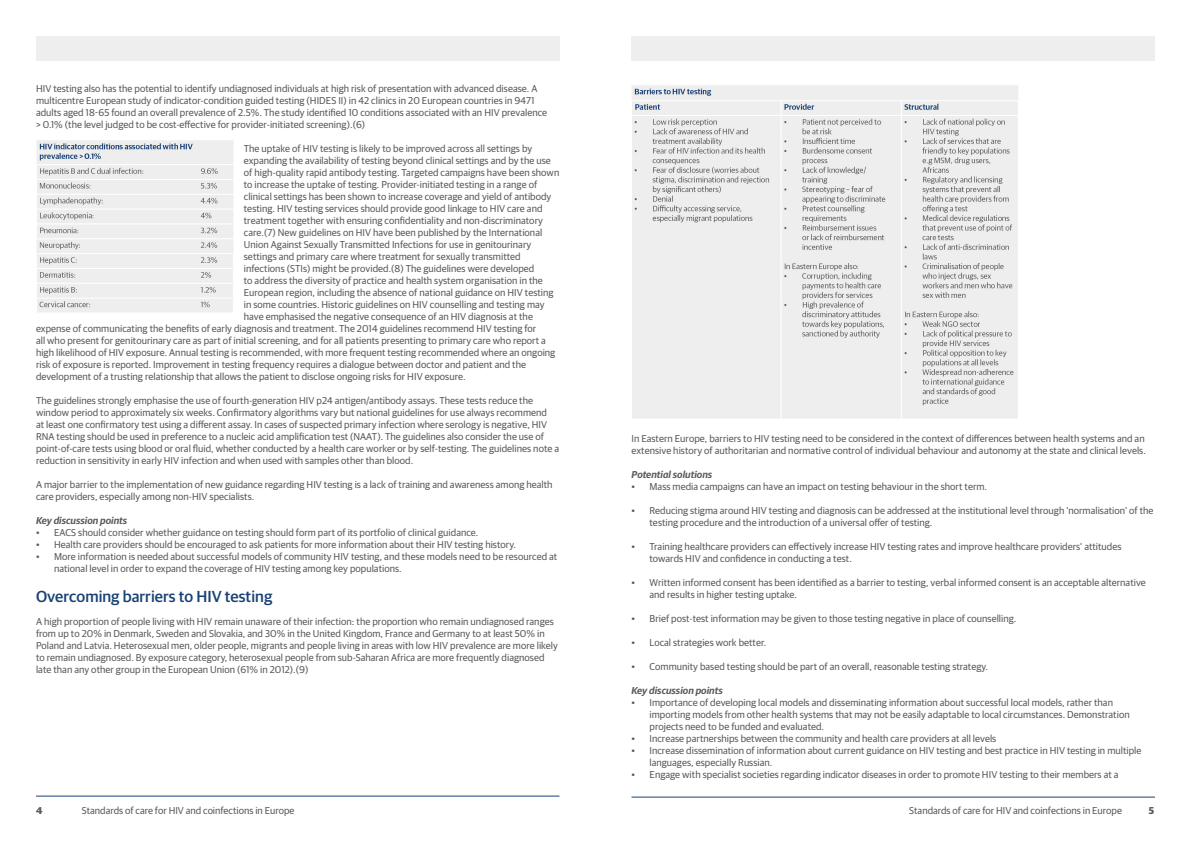
<style>
.page{position:relative;width:1191px;height:842px;background:#fff}
.page>*{position:absolute;margin:0;border:0;box-sizing:border-box;transform-origin:0 0}
.t1{font:500 16px "Guardian Sans";letter-spacing:.005em;color:#184275}
.t2{font:10px/12px "Guardian Sans";letter-spacing:.005em;color:#58595b}
.t3{font:italic 600 10px "Guardian Sans";letter-spacing:.005em;color:#58595b}
.t4{font:700 10px "Guardian Sans";color:#58595b}
</style>
<div class="page">
<hr style="left:36px;top:796px;width:523px;height:1px;background:#184275">
<hr style="left:631px;top:797px;width:524px;height:1px;background:#184275">
<div style="left:36px;top:36px;width:523px;height:24px;background:#efeeef"></div>
<img style="left:37px;top:140px;width:196px;height:172px">
<div style="left:631px;top:36px;width:524px;height:24px;background:#efeeef"></div>
<img style="left:632px;top:85px;width:386px;height:334px">
<p class="t2" style="left:36px;top:82px;width:513px">HIV testing also has the potential to identify undiagnosed individuals at high risk of presentation with advanced disease. A multicentre European study of indicator-condition guided testing (HIDES II) in 42 clinics in 20 European countries in 9471 adults aged 18-65 found an overall prevalence of 2.5%. The study identified 10 conditions associated with an HIV prevalence &gt; 0.1% (the level judged to be cost-effective for provider-initiated screening).(6)</p>
<p class="t2" style="left:244px;top:142px;width:290px">The uptake of HIV testing is likely to be improved across all settings by</p>
<p class="t2" style="left:244px;top:154px;width:308px">expanding the availability of testing beyond clinical settings and by the use</p>
<p class="t2" style="left:244px;top:166px;width:317px">of high-quality rapid antibody testing. Targeted campaigns have been shown</p>
<p class="t2" style="left:244px;top:178px;width:295px">to increase the uptake of testing. Provider-initiated testing in a range of</p>
<p class="t2" style="left:244px;top:190px;width:309px">clinical settings has been shown to increase coverage and yield of antibody</p>
<p class="t2" style="left:244px;top:202px;width:300px">testing. HIV testing services should provide good linkage to HIV care and</p>
<p class="t2" style="left:244px;top:214px;width:301px">treatment together with ensuring confidentiality and non-discriminatory</p>
<p class="t2" style="left:244px;top:226px;width:300px">care.(7) New guidelines on HIV have been published by the International</p>
<p class="t2" style="left:244px;top:238px;width:289px">Union Against Sexually Transmitted Infections for use in genitourinary</p>
<p class="t2" style="left:244px;top:250px;width:278px">settings and primary care where treatment for sexually transmitted</p>
<p class="t2" style="left:244px;top:262px;width:292px">infections (STIs) might be provided.(8) The guidelines were developed</p>
<p class="t2" style="left:244px;top:274px;width:300px">to address the diversity of practice and health system organisation in the</p>
<p class="t2" style="left:244px;top:286px;width:311px">European region, including the absence of national guidance on HIV testing</p>
<p class="t2" style="left:244px;top:298px;width:302px">in some countries. Historic guidelines on HIV counselling and testing may</p>
<p class="t2" style="left:244px;top:310px;width:291px">have emphasised the negative consequence of an HIV diagnosis at the</p>
<p class="t2" style="left:36px;top:322px;width:502px">expense of communicating the benefits of early diagnosis and treatment. The 2014 guidelines recommend HIV testing for</p>
<p class="t2" style="left:36px;top:334px;width:511px">all who present for genitourinary care as part of initial screening, and for all patients presenting to primary care who report a</p>
<p class="t2" style="left:36px;top:346px;width:521px">high likelihood of HIV exposure. Annual testing is recommended, with more frequent testing recommended where an ongoing</p>
<p class="t2" style="left:36px;top:358px;width:491px">risk of exposure is reported. Improvement in testing frequency requires a dialogue between doctor and patient and the</p>
<p class="t2" style="left:36px;top:370px;width:431px">development of a trusting relationship that allows the patient to disclose ongoing risks for HIV exposure.</p>
<p class="t2" style="left:36px;top:394px;width:525px">The guidelines strongly emphasise the use of fourth-generation HIV p24 antigen/antibody assays. These tests reduce the window period to approximately six weeks. Confirmatory algorithms vary but national guidelines for use always recommend<br>at least one confirmatory test using a different assay. In cases of suspected primary infection where serology is negative, HIV RNA testing should be used in preference to a nucleic acid amplification test (NAAT). The guidelines also consider the use of point-of-care tests using blood or oral fluid, whether conducted by a health care worker or by self-testing. The guidelines note a reduction in sensitivity in early HIV infection and when used with samples other than blood.</p>
<p class="t2" style="left:36px;top:478px;width:518px">A major barrier to the implementation of new guidance regarding HIV testing is a lack of training and awareness among health care providers, especially among non-HIV specialists.</p>
<p class="t3" style="left:36px;top:513px;width:93px">Key discussion points</p>
<p class="t2" style="left:36px;top:526px;width:444px">• EACS should consider whether guidance on testing should form part of its portfolio of clinical guidance.</p>
<p class="t2" style="left:36px;top:538px;width:481px">• Health care providers should be encouraged to ask patients for more information about their HIV testing history.</p>
<p class="t2" style="left:54px;top:550px;width:505px;text-indent:-18px">• More information is needed about successful models of community HIV testing, and these models need to be resourced at national level in order to expand the coverage of HIV testing among key populations.</p>
<h1 class="t1" style="left:36px;top:585px;width:238px">Overcoming barriers to HIV testing</h1>
<p class="t2" style="left:36px;top:615px;width:523px">A high proportion of people living with HIV remain unaware of their infection: the proportion who remain undiagnosed ranges from up to 20% in Denmark, Sweden and Slovakia, and 30% in the United Kingdom, France and Germany to at least 50% in Poland and Latvia. Heterosexual men, older people, migrants and people living in areas with low HIV prevalence are more likely to remain undiagnosed. By exposure category, heterosexual people from sub-Saharan Africa are more frequently diagnosed late than any other group in the European Union (61% in 2012).(9)</p>
<p class="t2" style="left:631px;top:432px;width:516px">In Eastern Europe, barriers to HIV testing need to be considered in the context of differences between health systems and an extensive history of authoritarian and normative control of individual behaviour and autonomy at the state and clinical levels.</p>
<p class="t3" style="left:631px;top:467px;width:82px">Potential solutions</p>
<p class="t2" style="left:631px;top:480px;width:357px">• Mass media campaigns can have an impact on testing behaviour in the short term.</p>
<p class="t2" style="left:649px;top:504px;width:505px;text-indent:-18px">• Reducing stigma around HIV testing and diagnosis can be addressed at the institutional level through ‘normalisation’ of the testing procedure and the introduction of a universal offer of testing.</p>
<p class="t2" style="left:649px;top:540px;width:473px;text-indent:-18px">• Training healthcare providers can effectively increase HIV testing rates and improve healthcare providers’ attitudes towards HIV and confidence in conducting a test.</p>
<p class="t2" style="left:649px;top:576px;width:498px;text-indent:-18px">• Written informed consent has been identified as a barrier to testing, verbal informed consent is an acceptable alternative and results in higher testing uptake.</p>
<p class="t2" style="left:631px;top:612px;width:386px">• Brief post-test information may be given to those testing negative in place of counselling.</p>
<p class="t2" style="left:631px;top:636px;width:136px">• Local strategies work better.</p>
<p class="t2" style="left:631px;top:660px;width:358px">• Community based testing should be part of an overall, reasonable testing strategy.</p>
<p class="t3" style="left:631px;top:683px;width:93px">Key discussion points</p>
<p class="t2" style="left:649px;top:696px;width:482px;text-indent:-18px">• Importance of developing local models and disseminating information about successful local models, rather than importing models from other health systems that may not be easily adaptable to local circumstances. Demonstration projects need to be funded and evaluated.</p>
<p class="t2" style="left:631px;top:732px;width:366px">• Increase partnerships between the community and health care providers at all levels</p>
<p class="t2" style="left:649px;top:744px;width:493px;text-indent:-18px">• Increase dissemination of information about current guidance on HIV testing and best practice in HIV testing in multiple languages, especially Russian.</p>
<p class="t2" style="left:631px;top:768px;width:488px">• Engage with specialist societies regarding indicator diseases in order to promote HIV testing to their members at a</p>
<p class="t4" style="left:36px;top:803px;width:8px">4</p>
<p class="t2" style="left:82px;top:804px;width:214px">Standards of care for HIV and coinfections in Europe</p>
<p class="t2" style="left:909px;top:804px;width:214px">Standards of care for HIV and coinfections in Europe</p>
<p class="t4" style="left:1148px;top:803px;width:7px">5</p>
</div>
